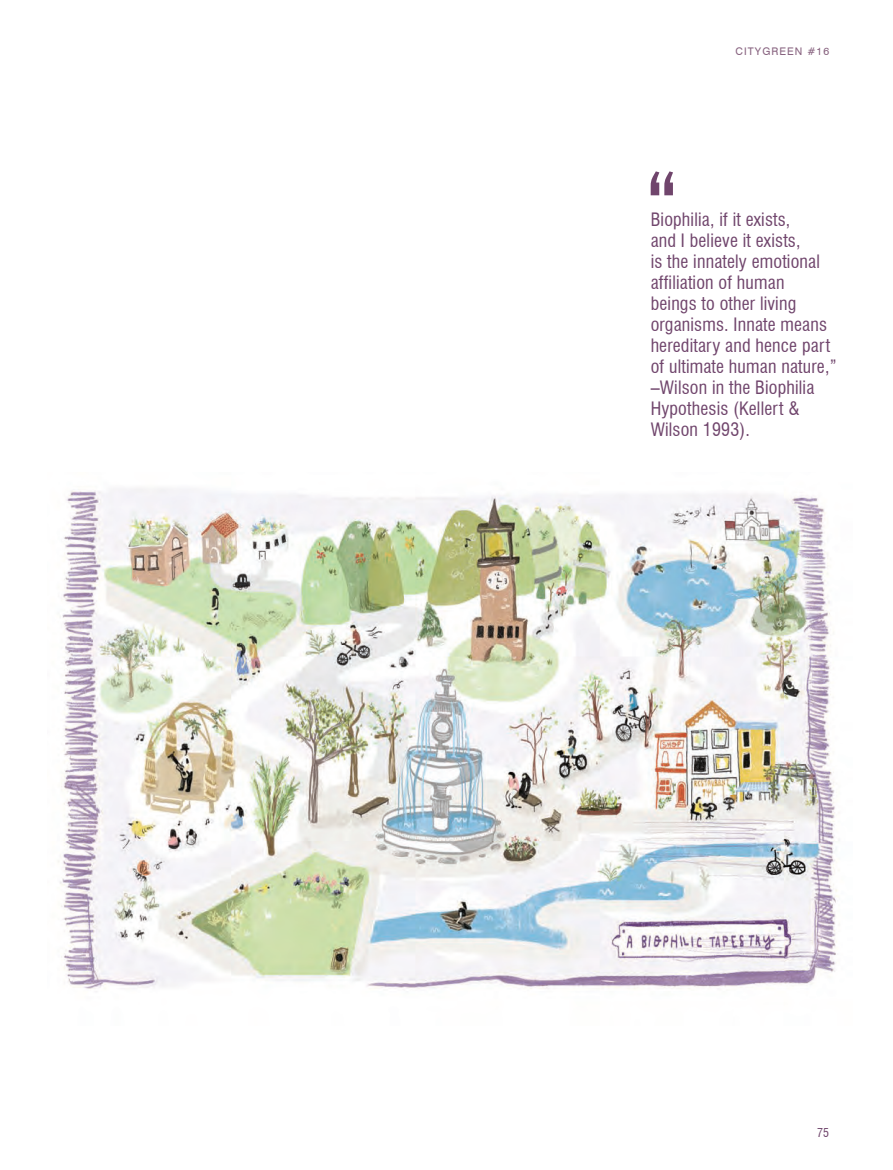
<style>
.page{position:relative;width:893px;height:1170px;background:#fff}
.page>*{position:absolute;margin:0;border:0;box-sizing:border-box;transform-origin:0 0}
.t1{font:condensed 18px/21px "Swiss 721 BT";letter-spacing:.01em;color:#70456c}
.t2{font:condensed 12px "Swiss 721 BT";color:#70456c}
.t3{font:10.5px "Swiss 721 BT";letter-spacing:.1em;color:#87627f}
</style>
<div class="page">
<img style="left:58px;top:488px;width:781px;height:504px">
<svg style="left:651px;top:171px;width:22px;height:24px"></svg>
<p class="t3" style="left:736px;top:45px;width:95px">CITYGREEN #16</p>
<p class="t1" style="left:651px;top:209px;width:187px">Biophilia, if it exists,<br>and I believe it exists,<br>is the innately emotional affiliation of human<br>beings to other living organisms. Innate means hereditary and hence part of ultimate human nature,” –Wilson in the Biophilia<br>Hypothesis (Kellert &amp;<br>Wilson 1993).</p>
<p class="t2" style="left:817px;top:1125px;width:14px">75</p>
</div>
